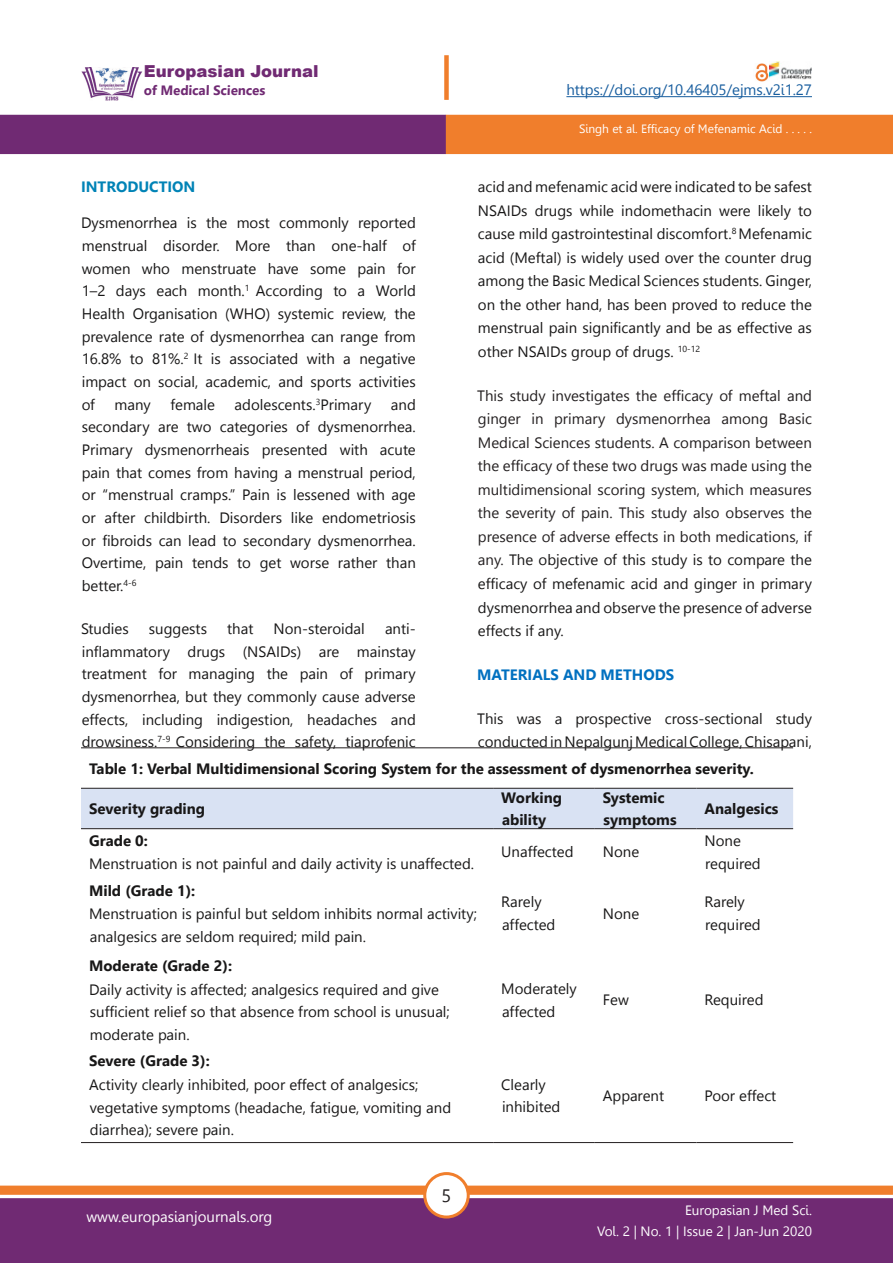
<style>
.page{position:relative;width:893px;height:1263px;background:#fff}
.page>*{position:absolute;margin:0;border:0;box-sizing:border-box;transform-origin:0 0}
.t1{font:18px "Leelawadee";color:#231f20}
.t2{font:900 16.5px "Arial";color:#702a73}
.t3{font:15px/22.6px "Leelawadee UI";color:#181717}
.t4{font:15px/23.5px "Leelawadee UI";color:#231f20;text-align:justify}
.t5{font:700 15px/22.5px "Leelawadee UI";color:#181717}
.t6{font:15px "Leelawadee";letter-spacing:-.005em;color:#175d9e}
.t7{font:15px "Leelawadee";color:#fff}
.t8{font:700 15px "Leelawadee UI";color:#0070c0}
.Body_Headings{font:700 15px "Leelawadee UI";color:#0083b6}
.t9{font:13.5px/21px "Leelawadee";color:#fff;text-align:right}
.t10{font:700 13.5px "Leelawadee UI";color:#702a73}
.t11{font:12px "Leelawadee";color:#fff}
.s1{color:#181717}
</style>
<div class="page">
<div style="left:0;top:1198px;width:893px;height:65px;background:#702a73;border:2px solid #702a73"></div>
<div style="left:0;top:115px;width:446px;height:39px;background:#702a73"></div>
<div style="left:446px;top:115px;width:447px;height:39px;background:#f07e2c"></div>
<div style="left:0;top:1185px;width:893px;height:10px;background:#f07e2c;border:1px solid #f07e2c"></div>
<div style="left:425px;top:1173px;width:43px;height:44px;background:#fff;border-radius:50%"></div>
<div style="left:423px;top:1172px;width:47px;height:46px;border:3px solid #f07e2c;border-radius:50%"></div>
<img style="left:81px;top:67px;width:61px;height:33px">
<div style="left:444px;top:55px;width:5px;height:45px;background:#f07e2c"></div>
<hr style="left:566px;top:96px;width:246px;height:1px;background:#175d9e">
<img style="left:755px;top:63px;width:15px;height:18px">
<img style="left:770px;top:61px;width:42px;height:18px">
<div style="left:81px;top:789px;width:712px;height:39px;background:#d9e2f3"></div>
<hr style="left:81px;top:747px;width:412px;height:1px;background:#231f20">
<hr style="left:493px;top:747px;width:102px;height:1px;background:#231f20">
<hr style="left:595px;top:747px;width:101px;height:1px;background:#231f20">
<hr style="left:696px;top:747px;width:97px;height:1px;background:#231f20">
<hr style="left:81px;top:788px;width:412px;height:1px;background:#231f20">
<hr style="left:493px;top:788px;width:102px;height:1px;background:#231f20">
<hr style="left:595px;top:788px;width:101px;height:1px;background:#231f20">
<hr style="left:696px;top:788px;width:97px;height:1px;background:#231f20">
<hr style="left:81px;top:828px;width:412px;height:1px;background:#231f20">
<hr style="left:493px;top:828px;width:102px;height:1px;background:#231f20">
<hr style="left:595px;top:828px;width:101px;height:1px;background:#231f20">
<hr style="left:696px;top:828px;width:97px;height:1px;background:#231f20">
<hr style="left:81px;top:1142px;width:412px;height:1px;background:#231f20">
<hr style="left:493px;top:1142px;width:102px;height:1px;background:#231f20">
<hr style="left:595px;top:1142px;width:101px;height:1px;background:#231f20">
<hr style="left:696px;top:1142px;width:97px;height:1px;background:#231f20">
<p class="t2" style="left:144px;top:59px;width:176px">Europasian Journal</p>
<p class="t10" style="left:144px;top:80px;width:123px">of Medical Sciences</p>
<p class="Body_Headings" style="left:81px;top:176px;width:116px">INTRODUCTION</p>
<p class="t3" style="left:81px;top:211px;width:336px;text-align:justify">Dysmenorrhea is the most commonly reported menstrual disorder. More than one-half of women who menstruate have some pain for 1–2 days each month.<sup>1</sup> According to a World Health Organisation (WHO) systemic review, the prevalence rate of dysmenorrhea can range from 16.8% to 81%.<sup>2</sup> It is associated with a negative impact on social, academic, and sports activities of</p>
<p class="t3" style="left:115px;top:392px;width:38px">many</p>
<p class="t3" style="left:170px;top:392px;width:46px">female</p>
<p class="t3" style="left:235px;top:392px;width:138px">adolescents.<sup>3</sup>Primary</p>
<p class="t3" style="left:82px;top:392px;width:336px;text-align:justify;text-indent:309px">and secondary are two categories of dysmenorrhea.<br>Primary dysmenorrheais presented with acute pain that comes from having a menstrual period, or “menstrual cramps.” Pain is lessened with age or after childbirth. Disorders like endometriosis or fibroids can lead to secondary dysmenorrhea.<br>Overtime, pain tends to get worse rather than better.<sup>4-6</sup></p>
<p class="t3" style="left:81px;top:616px;width:49px">Studies</p>
<p class="t3" style="left:149px;top:616px;width:60px">suggests</p>
<p class="t3" style="left:227px;top:616px;width:28px">that</p>
<p class="t3" style="left:274px;top:616px;width:93px">Non-steroidal</p>
<p class="t3" style="left:82px;top:616px;width:336px;text-align:justify;text-indent:303px">anti&shy;inflammatory drugs (NSAIDs) are mainstay treatment for managing the pain of primary dysmenorrhea, but they commonly cause adverse effects, including indigestion, headaches and drowsiness.<sup>7-9</sup> Considering the safety, tiaprofenic</p>
<p class="t6" style="left:566px;top:81px;width:247px">https://doi.org/10.46405/ejms.v2i1.27</p>
<p class="t11" style="left:579px;top:122px;width:234px">Singh et al. Efficacy of Mefenamic Acid . . . . .</p>
<p class="t3" style="left:478px;top:174px;width:336px;line-height:23.5px;text-align:justify">acid and mefenamic acid were indicated to be safest NSAIDs drugs while indomethacin were likely to cause mild gastrointestinal discomfort.<sup>8</sup> Mefenamic acid (Meftal) is widely used over the counter drug among the Basic Medical Sciences students. Ginger, on the other hand, has been proved to reduce the menstrual pain significantly and be as effective as other NSAIDs group of drugs. <sup>10-12</sup></p>
<p class="t4" style="left:477px;top:383px;width:336px">This study investigates the efficacy of meftal and ginger in primary dysmenorrhea among Basic Medical Sciences students. A comparison between the efficacy of these two drugs was made using the multidimensional scoring system, which measures the severity of pain. This study also observes the presence of adverse effects in both medications, if any. <span class="s1">The objective of this study is to compare the efficacy of mefenamic acid and ginger in primary dysmenorrhea and observe the presence of adverse effects if any.</span></p>
<p class="t8" style="left:477px;top:664px;width:199px">MATERIALS AND METHODS</p>
<p class="t3" style="left:477px;top:706px;width:336px;line-height:23.5px">This was a prospective cross-sectional study conducted in Nepalgunj Medical College, Chisapani,</p>
<p class="t5" style="left:89px;top:756px;width:666px">Table 1: Verbal Multidimensional Scoring System for the assessment of dysmenorrhea severity.</p>
<p class="t5" style="left:89px;top:796px;width:118px">Severity grading</p>
<p class="t5" style="left:501px;top:785px;width:62px">Working ability</p>
<p class="t5" style="left:603px;top:785px;width:75px">Systemic symptoms</p>
<p class="t5" style="left:704px;top:796px;width:76px">Analgesics</p>
<p class="t5" style="left:89px;top:828px;width:60px">Grade 0:</p>
<p class="t3" style="left:89px;top:852px;width:387px">Menstruation is not painful and daily activity is unaffected.</p>
<p class="t3" style="left:501px;top:840px;width:74px">Unaffected</p>
<p class="t3" style="left:603px;top:840px;width:38px">None</p>
<p class="t3" style="left:704px;top:829px;width:58px">None required</p>
<p class="t5" style="left:89px;top:878px;width:108px">Mild (Grade 1):</p>
<p class="t3" style="left:89px;top:902px;width:389px">Menstruation is painful but seldom inhibits normal activity; analgesics are seldom required; mild pain.</p>
<p class="t3" style="left:501px;top:890px;width:56px">Rarely affected</p>
<p class="t3" style="left:603px;top:901px;width:38px">None</p>
<p class="t3" style="left:704px;top:890px;width:58px">Rarely required</p>
<p class="t5" style="left:89px;top:954px;width:144px">Moderate (Grade 2):</p>
<p class="t3" style="left:89px;top:977px;width:362px">Daily activity is affected; analgesics required and give sufficient relief so that absence from school is unusual; moderate pain.</p>
<p class="t3" style="left:501px;top:977px;width:77px">Moderately affected</p>
<p class="t3" style="left:603px;top:988px;width:28px">Few</p>
<p class="t3" style="left:704px;top:988px;width:61px">Required</p>
<p class="t5" style="left:89px;top:1049px;width:122px">Severe (Grade 3):</p>
<p class="t3" style="left:89px;top:1073px;width:364px">Activity clearly inhibited, poor effect of analgesics; vegetative symptoms (headache, fatigue, vomiting and diarrhea); severe pain.</p>
<p class="t3" style="left:501px;top:1072px;width:61px">Clearly inhibited</p>
<p class="t3" style="left:603px;top:1083px;width:63px">Apparent</p>
<p class="t3" style="left:704px;top:1083px;width:73px">Poor effect</p>
<p class="t1" style="left:442px;top:1185px;width:11px">5</p>
<p class="t7" style="left:86px;top:1208px;width:187px">www.europasianjournals.org</p>
<p class="t9" style="left:597px;top:1199px;width:216px">Europasian J Med Sci.<br>Vol. 2 | No. 1 | Issue 2 | Jan-Jun 2020</p>
</div>
